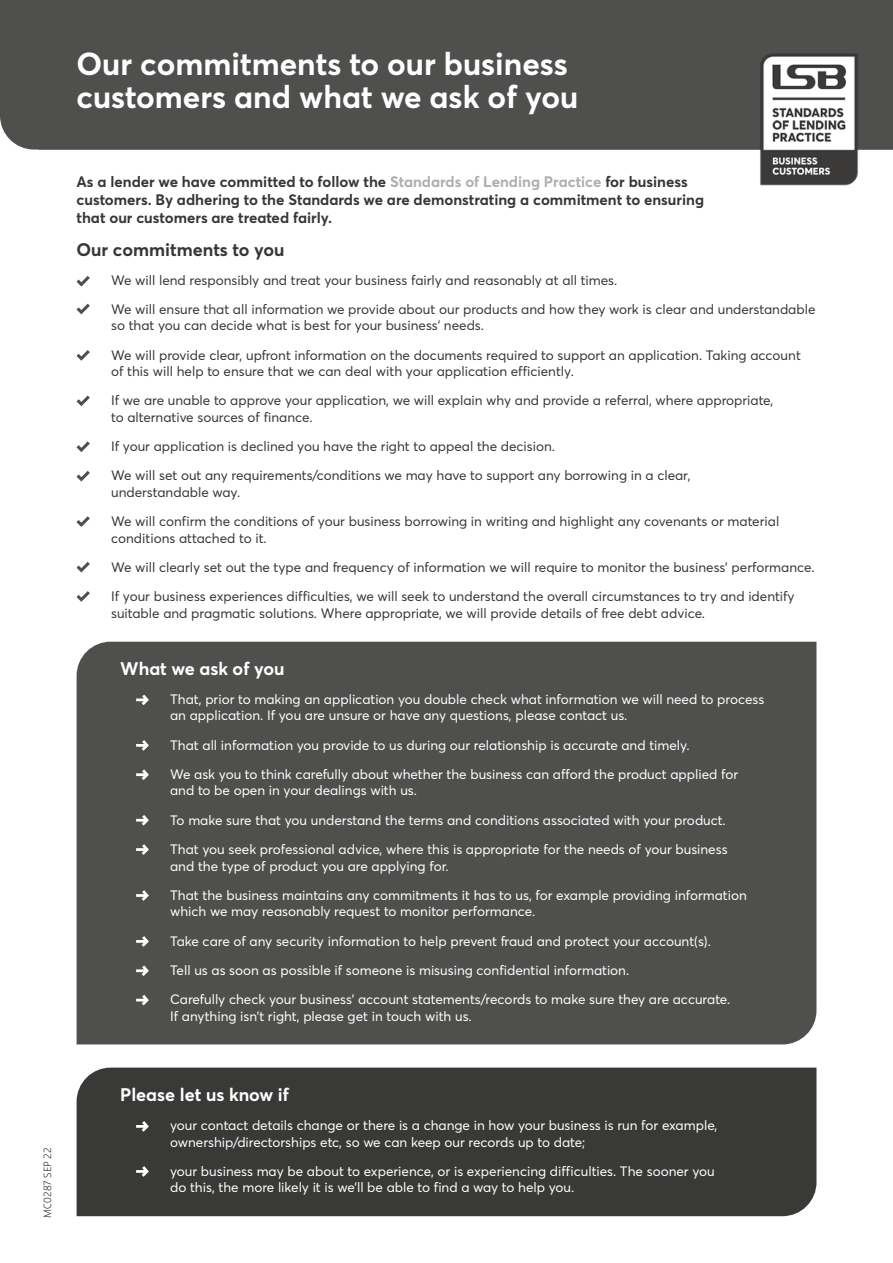
<style>
.page{position:relative;width:893px;height:1263px;background:#fff}
.page>*{position:absolute;margin:0;border:0;box-sizing:border-box;transform-origin:0 0}
.t1{font:700 31.5px/32.7px "Averta";color:#fff}
.t2{font:700 18px "Averta";color:#fff}
.t3{font:700 18px "Averta";color:#373736}
.t4{font:700 15px/18px "Averta";color:#373736}
.t5{font:13.5px/29.2px "Averta";color:#fff}
.t6{font:13.5px/29.2px "Averta";color:#373736}
.t7{font:300 10.5px "Santander Text";color:#000}
.s1{color:#aeaeaf}
</style>
<div class="page">
<div style="left:77px;top:642px;width:739px;height:402px;background:#4f4f4e"></div>
<div style="left:77px;top:1067px;width:739px;height:149px;background:#393938"></div>
<svg style="left:136px;top:694px;width:13px;height:11px"></svg>
<svg style="left:136px;top:740px;width:13px;height:11px"></svg>
<svg style="left:136px;top:769px;width:13px;height:11px"></svg>
<svg style="left:136px;top:815px;width:13px;height:10px"></svg>
<svg style="left:136px;top:844px;width:13px;height:11px"></svg>
<svg style="left:136px;top:890px;width:13px;height:11px"></svg>
<svg style="left:136px;top:936px;width:13px;height:11px"></svg>
<svg style="left:136px;top:965px;width:13px;height:11px"></svg>
<svg style="left:136px;top:995px;width:13px;height:10px"></svg>
<svg style="left:77px;top:276px;width:13px;height:10px"></svg>
<svg style="left:77px;top:304px;width:13px;height:10px"></svg>
<svg style="left:77px;top:350px;width:13px;height:11px"></svg>
<svg style="left:77px;top:395px;width:13px;height:11px"></svg>
<svg style="left:77px;top:441px;width:13px;height:11px"></svg>
<svg style="left:77px;top:471px;width:13px;height:10px"></svg>
<svg style="left:77px;top:516px;width:13px;height:11px"></svg>
<svg style="left:77px;top:562px;width:13px;height:10px"></svg>
<svg style="left:77px;top:591px;width:13px;height:11px"></svg>
<svg style="left:136px;top:1121px;width:13px;height:11px"></svg>
<svg style="left:136px;top:1166px;width:13px;height:11px"></svg>
<div style="left:0;top:0;width:893px;height:150px;background:#4f4f4e"></div>
<img style="left:760px;top:53px;width:98px;height:133px">
<h1 class="t1" style="left:77px;top:46px;width:503px">Our commitments to our business customers and what we ask of you</h1>
<p class="t4" style="left:77px;top:172px;width:629px">As a lender we have committed to follow the <span class="s1">Standards of Lending Practice</span> for business customers. By adhering to the Standards we are demonstrating a commitment to ensuring that our customers are treated fairly.</p>
<h2 class="t3" style="left:77px;top:237px;width:209px">Our commitments to you</h2>
<p class="t6" style="left:111px;top:265px;width:706px">We will lend responsibly and treat your business fairly and reasonably at all times.<br>We will ensure that all information we provide about our products and how they work is clear and understandable</p>
<p class="t6" style="left:111px;top:310px;width:691px">so that you can decide what is best for your business’ needs.<br>We will provide clear, upfront information on the documents required to support an application. Taking account</p>
<p class="t6" style="left:111px;top:356px;width:664px">of this will help to ensure that we can deal with your application efficiently.<br>If we are unable to approve your application, we will explain why and provide a referral, where appropriate,</p>
<p class="t6" style="left:111px;top:402px;width:581px">to alternative sources of finance.<br>If your application is declined you have the right to appeal the decision.<br>We will set out any requirements/conditions we may have to support any borrowing in a clear,</p>
<p class="t6" style="left:111px;top:477px;width:670px">understandable way.<br>We will confirm the conditions of your business borrowing in writing and highlight any covenants or material</p>
<p class="t6" style="left:111px;top:523px;width:705px">conditions attached to it.<br>We will clearly set out the type and frequency of information we will require to monitor the business’ performance.<br>If your business experiences difficulties, we will seek to understand the overall circumstances to try and identify</p>
<p class="t6" style="left:111px;top:598px;width:595px">suitable and pragmatic solutions. Where appropriate, we will provide details of free debt advice.</p>
<h2 class="t2" style="left:120px;top:656px;width:166px">What we ask of you</h2>
<p class="t5" style="left:170px;top:690px;width:596px;line-height:16.5px">That, prior to making an application you double check what information we will need to process an application. If you are unsure or have any questions, please contact us.</p>
<p class="t5" style="left:170px;top:730px;width:570px">That all information you provide to us during our relationship is accurate and timely.<br>We ask you to think carefully about whether the business can afford the product applied for</p>
<p class="t5" style="left:170px;top:775px;width:559px">and to be open in your dealings with us.<br>To make sure that you understand the terms and conditions associated with your product.<br>That you seek professional advice, where this is appropriate for the needs of your business</p>
<p class="t5" style="left:170px;top:850px;width:578px">and the type of product you are applying for.<br>That the business maintains any commitments it has to us, for example providing information</p>
<p class="t5" style="left:170px;top:896px;width:562px">which we may reasonably request to monitor performance.<br>Take care of any security information to help prevent fraud and protect your account(s).<br>Tell us as soon as possible if someone is misusing confidential information.<br>Carefully check your business’ account statements/records to make sure they are accurate.</p>
<p class="t5" style="left:170px;top:1000px;width:303px">If anything isn’t right, please get in touch with us.</p>
<p class="t7" style="left:40px;top:1217px;width:72px;rotate:-90deg">MC0287 SEP 22</p>
<h2 class="t2" style="left:120px;top:1082px;width:170px">Please let us know if</h2>
<p class="t5" style="left:170px;top:1116px;width:549px;line-height:16.5px">your contact details change or there is a change in how your business is run for example, ownership/directorships etc, so we can keep our records up to date;</p>
<p class="t5" style="left:170px;top:1162px;width:546px;line-height:16.5px">your business may be about to experience, or is experiencing difficulties. The sooner you do this, the more likely it is we’ll be able to find a way to help you.</p>
</div>
